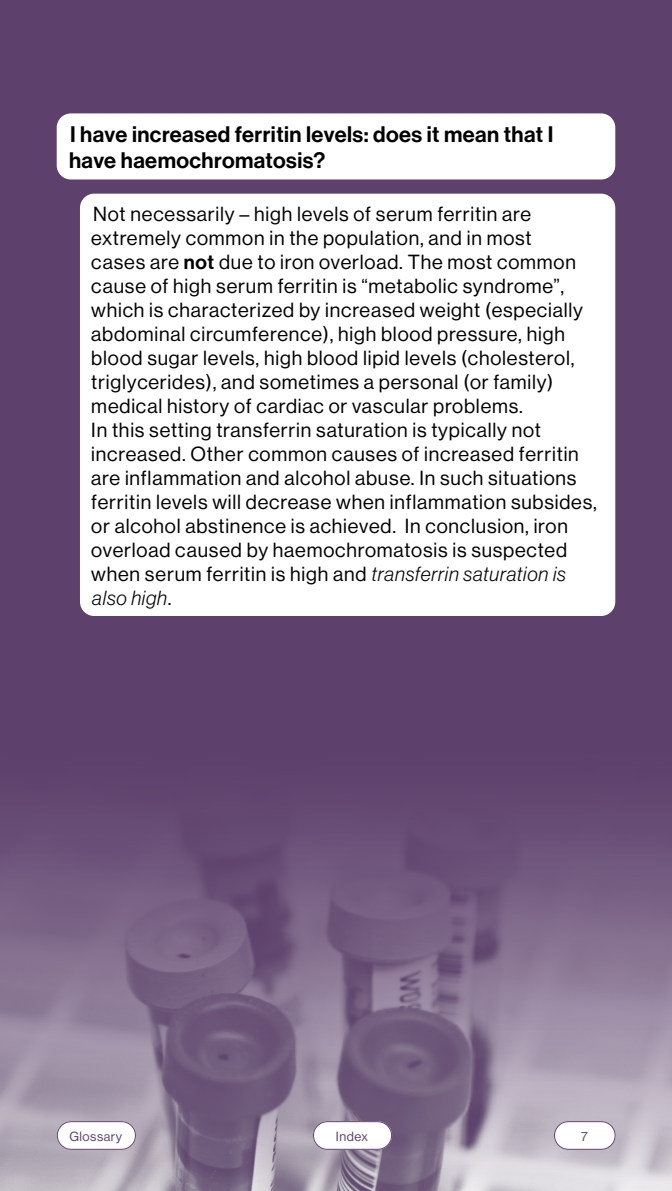
<style>
.page{position:relative;width:672px;height:1191px;background:#fff}
.page>*{position:absolute;margin:0;border:0;box-sizing:border-box;transform-origin:0 0}
.t1{font:22px/26.4px "N Haas Grotesk DS Pro 65 Md";letter-spacing:.02em;color:#000}
.t2{font:20px/24px "N Haas Grotesk DS Pro 55 Rg";letter-spacing:.04em;color:#020203}
.t3{font:20px "N Haas Grotesk DS Pro 46 Lt It";letter-spacing:.04em;color:#020203}
.t4{font:13px "N Haas Grotesk DS Pro 55 Rg";letter-spacing:.04em;color:#5e406b}
.s1{font-family:"N Haas Grotesk DS Pro 65 Md"}
.s2{font-family:"N Haas Grotesk DS Pro 46 Lt It"}
.s3{font-family:"N Haas Grotesk DS Pro 55 Rg"}
</style>
<div class="page">
<div style="left:0;top:0;width:672px;height:742px;background:#5d406c"></div>
<img style="left:0;top:742px;width:672px;height:449px">
<div style="left:80px;top:194px;width:535px;height:422px;background:#fff;border-radius:14px"></div>
<div style="left:57px;top:113px;width:558px;height:66px;background:#fff;border-radius:14px"></div>
<div style="left:313px;top:1121px;width:79px;height:28px;background:#fff;border-radius:14px"></div>
<div style="left:313px;top:1121px;width:79px;height:28px;border:1px solid #5e406b;border-radius:14px"></div>
<div style="left:57px;top:1121px;width:78px;height:28px;background:#fff;border-radius:14px"></div>
<div style="left:57px;top:1121px;width:79px;height:28px;border:1px solid #5e406b;border-radius:14px"></div>
<div style="left:554px;top:1121px;width:61px;height:28px;background:#fff;border-radius:14px"></div>
<div style="left:554px;top:1121px;width:61px;height:28px;border:1px solid #5e406b;border-radius:14px"></div>
<p class="t1" style="left:69px;top:121px;width:486px">I have increased ferritin levels: does it mean that I have haemochromatosis?</p>
<p class="t2" style="left:91px;top:202px;width:507px">Not necessarily – high levels of serum ferritin are extremely common in the population, and in most<br>cases are <span class="s1">not</span> due to iron overload. The most common cause of high serum ferritin is “metabolic syndrome”, which is characterized by increased weight (especially abdominal circumference), high blood pressure, high blood sugar levels, high blood lipid levels (cholesterol, triglycerides), and sometimes a personal (or family) medical history of cardiac or vascular problems.<br>In this setting transferrin saturation is typically not increased. Other common causes of increased ferritin are inflammation and alcohol abuse. In such situations ferritin levels will decrease when inflammation subsides, or alcohol abstinence is achieved. In conclusion, iron overload caused by haemochromatosis is suspected when serum ferritin is high and <span class="s2">transferrin saturation is</span></p>
<p class="t3" style="left:92px;top:586px;width:81px">also high<span class="s3">.</span></p>
<p class="t4" style="left:69px;top:1128px;width:54px">Glossary</p>
<p class="t4" style="left:336px;top:1128px;width:34px">Index</p>
<p class="t4" style="left:581px;top:1128px;width:8px">7</p>
</div>
